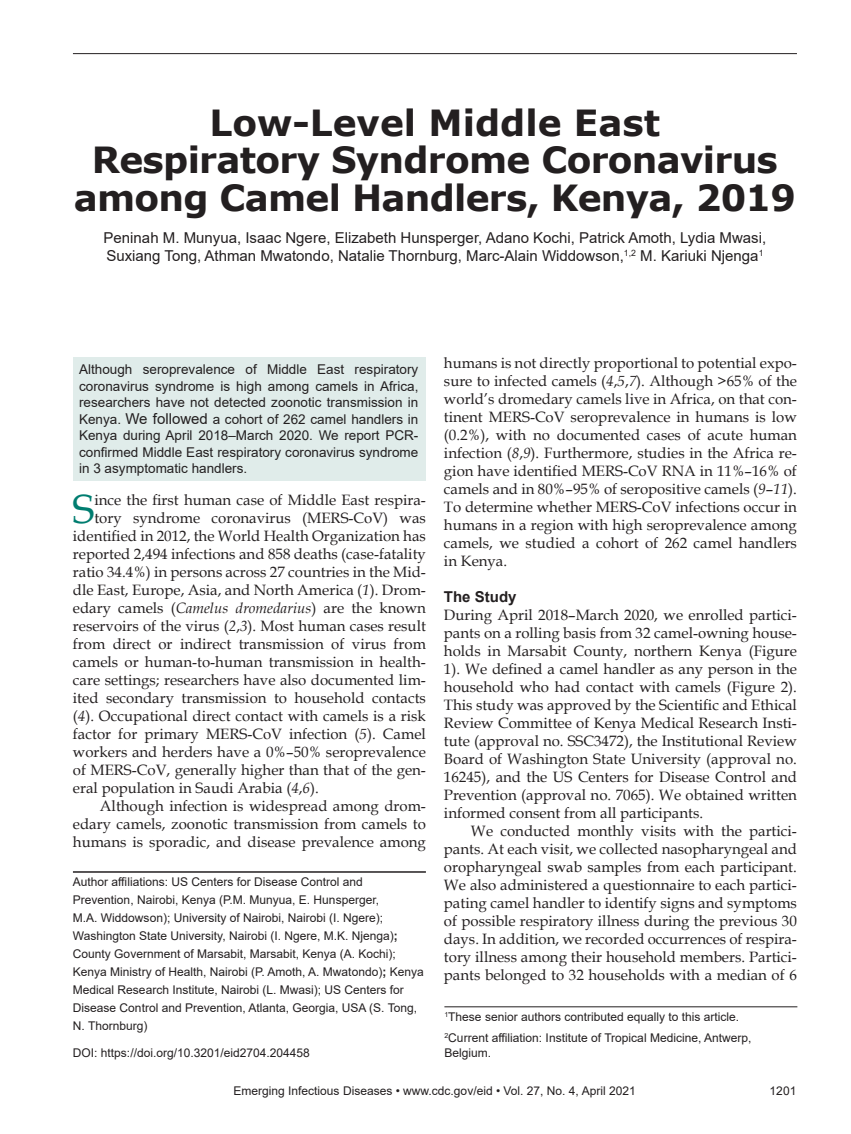
<style>
.page{position:relative;width:851px;height:1134px;background:#fff}
.page>*{position:absolute;margin:0;border:0;box-sizing:border-box;transform-origin:0 0}
.t1{font:40.8px "Book Antiqua";color:#007d70}
.t2{font:700 36px/37.5px "Verdana";letter-spacing:-.02em;color:#231f20;text-align:center}
.t3{font:15px/18px "Book Antiqua";color:#231f20;text-align:justify}
.t4{font:15px/18px "Arial";color:#231f20}
.t5{font:700 15px "Arial";color:#231f20}
.t6{font:13.5px/16.5px "Arial";color:#231f20;text-align:justify}
.t7{font:12px/18px "Arial";color:#231f20}
.s1{font-size:15px}
.s2{font-style:italic}
.s3{font-weight:700}
</style>
<div class="page">
<hr style="left:73px;top:53px;width:723px;height:1px;background:#231f20">
<hr style="left:73px;top:871px;width:353px;height:2px;background:#231f20">
<div style="left:73px;top:357px;width:353px;height:124px;background:#e0ecea"></div>
<hr style="left:444px;top:1006px;width:353px;height:1px;background:#231f20">
<h2 class="t2" style="left:74px;top:103px;width:723px">Low-Level Middle East<br>Respiratory Syndrome Coronavirus among Camel Handlers, Kenya, 2019</h2>
<p class="t4" style="left:104px;top:229px;width:664px">Peninah M. Munyua, Isaac Ngere, Elizabeth Hunsperger, Adano Kochi, Patrick Amoth, Lydia Mwasi,<br>Suxiang Tong, Athman Mwatondo, Natalie Thornburg, Marc-Alain Widdowson,<sup>1,2</sup> M. Kariuki Njenga<sup>1</sup></p>
<p class="t6" style="left:79px;top:361px;width:341px">Although seroprevalence of Middle East respiratory coronavirus syndrome is high among camels in Africa, researchers have not detected zoonotic transmission in Kenya. <span class="s1">We followed</span> a cohort of 262 camel handlers in Kenya during April 2018–March 2020. We report PCR&shy;confirmed Middle East respiratory coronavirus syndrome in 3 asymptomatic handlers.</p>
<h1 class="t1" style="left:73px;top:481px;width:23px">S</h1>
<p class="t3" style="left:94px;top:491px;width:333px">ince the first human case of Middle East respira-</p>
<p class="t3" style="left:94px;top:509px;width:333px">tory syndrome coronavirus (MERS-CoV) was</p>
<p class="t3" style="left:73px;top:527px;width:354px">identified in 2012, the World Health Organization has</p>
<p class="t3" style="left:73px;top:545px;width:354px">reported 2,494 infections and 858 deaths (case-fatality</p>
<p class="t3" style="left:73px;top:563px;width:354px">ratio 34.4%) in persons across 27 countries in the Mid-</p>
<p class="t3" style="left:73px;top:581px;width:354px">dle East, Europe, Asia, and North America (<span class="s2">1</span>). Drom-</p>
<p class="t3" style="left:73px;top:599px;width:354px">edary camels (<span class="s2">Camelus dromedarius</span>) are the known</p>
<p class="t3" style="left:73px;top:617px;width:354px">reservoirs of the virus (<span class="s2">2</span>,<span class="s2">3</span>). Most human cases result</p>
<p class="t3" style="left:73px;top:635px;width:354px">from direct or indirect transmission of virus from</p>
<p class="t3" style="left:73px;top:653px;width:354px">camels or human-to-human transmission in health-</p>
<p class="t3" style="left:73px;top:671px;width:354px">care settings; researchers have also documented lim-</p>
<p class="t3" style="left:73px;top:689px;width:354px">ited secondary transmission to household contacts</p>
<p class="t3" style="left:73px;top:707px;width:354px">(<span class="s2">4</span>). Occupational direct contact with camels is a risk</p>
<p class="t3" style="left:73px;top:725px;width:354px">factor for primary MERS-CoV infection (<span class="s2">5</span>). Camel</p>
<p class="t3" style="left:73px;top:743px;width:354px">workers and herders have a 0%–50% seroprevalence</p>
<p class="t3" style="left:73px;top:761px;width:354px">of MERS-CoV, generally higher than that of the gen-</p>
<p class="t3" style="left:73px;top:779px;width:247px">eral population in Saudi Arabia (<span class="s2">4</span>,<span class="s2">6</span>).</p>
<p class="t3" style="left:100px;top:797px;width:327px">Although infection is widespread among drom-</p>
<p class="t3" style="left:73px;top:815px;width:354px">edary camels, zoonotic transmission from camels to</p>
<p class="t3" style="left:73px;top:833px;width:354px">humans is sporadic, and disease prevalence among</p>
<p class="t7" style="left:73px;top:873px;width:352px">Author affiliations: US Centers for Disease Control and Prevention, Nairobi, Kenya (P.M. Munyua, E. Hunsperger,<br>M.A. Widdowson); University of Nairobi, Nairobi (I. Ngere); Washington State University, Nairobi (I. Ngere, M.K. Njenga)<span class="s3">; </span>County Government of Marsabit, Marsabit, Kenya (A. Kochi); Kenya Ministry of Health, Nairobi (P. Amoth, A. Mwatondo)<span class="s3">;</span> Kenya Medical Research Institute, Nairobi (L. Mwasi); US Centers for Disease Control and Prevention, Atlanta, Georgia, USA (S. Tong, N. Thornburg)</p>
<p class="t7" style="left:73px;top:1044px;width:238px">DOI: https://doi.org/10.3201/eid2704.204458</p>
<p class="t3" style="left:444px;top:354px;width:354px">humans is not directly proportional to potential expo&shy;sure to infected camels (<span class="s2">4</span>,<span class="s2">5</span>,<span class="s2">7</span>). Although &gt;65% of the world’s dromedary camels live in Africa, on that con&shy;tinent MERS-CoV seroprevalence in humans is low (0.2%), with no documented cases of acute human infection (<span class="s2">8</span>,<span class="s2">9</span>). Furthermore, studies in the Africa re&shy;gion have identified MERS-CoV RNA in 11%–16% of camels and in 80%–95% of seropositive camels (<span class="s2">9</span>–<span class="s2">11</span>).<br>To determine whether MERS-CoV infections occur in humans in a region with high seroprevalence among camels, we studied a cohort of 262 camel handlers in Kenya.</p>
<p class="t5" style="left:444px;top:587px;width:74px">The Study</p>
<p class="t3" style="left:444px;top:606px;width:354px">During April 2018–March 2020, we enrolled partici&shy;pants on a rolling basis from 32 camel-owning house&shy;holds in Marsabit County, northern Kenya (Figure 1). We defined a camel handler as any person in the household who had contact with camels (Figure 2).<br>This study was approved by the Scientific and Ethical Review Committee of Kenya Medical Research Insti&shy;tute (approval no. SSC3472), the Institutional Review Board of Washington State University (approval no.<br>16245), and the US Centers for Disease Control and Prevention (approval no. 7065). We obtained written informed consent from all participants.</p>
<p class="t3" style="left:444px;top:822px;width:354px;text-indent:27px">We conducted monthly visits with the partici&shy;pants. At each visit, we collected nasopharyngeal and oropharyngeal swab samples from each participant.<br>We also administered a questionnaire to each partici&shy;pating camel handler to identify signs and symptoms of possible respiratory illness during the previous 30 days. In addition, we recorded occurrences of respira&shy;tory illness among their household members. Partici&shy;pants belonged to 32 households with a median of 6</p>
<p class="t7" style="left:444px;top:1006px;width:309px;line-height:21px"><sup>1</sup>These senior authors contributed equally to this article.<br><sup>2</sup>Current affiliation: Institute of Tropical Medicine, Antwerp,</p>
<p class="t7" style="left:444px;top:1043px;width:48px">Belgium.</p>
<p class="t7" style="left:233px;top:1082px;width:403px">Emerging Infectious Diseases • www.cdc.gov/eid • Vol. 27, No. 4, April 2021</p>
<p class="t7" style="left:769px;top:1082px;width:28px">1201</p>
</div>
